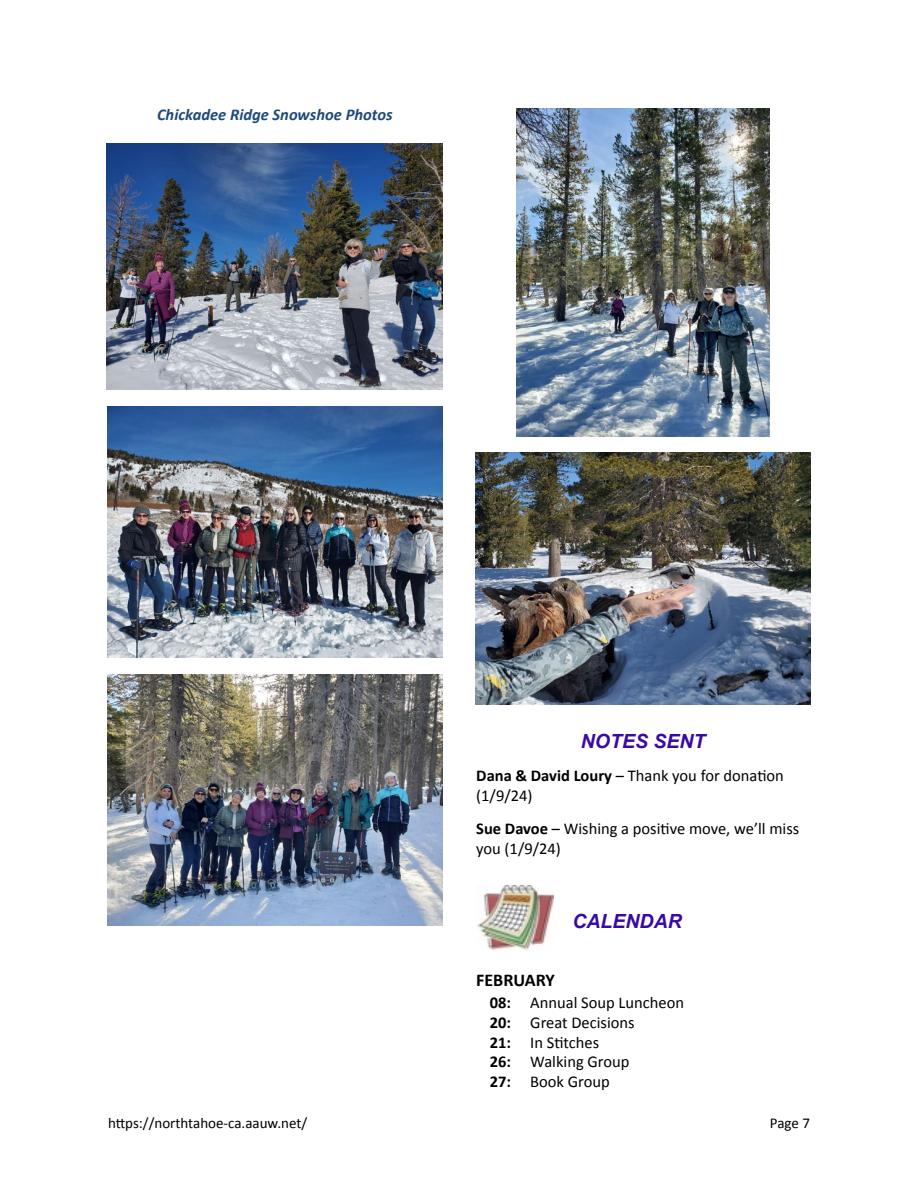
<style>
.page{position:relative;width:918px;height:1188px;background:#fff}
.page>*{position:absolute;margin:0;border:0;box-sizing:border-box;transform-origin:0 0}
.Author{font:italic 700 19.5px "Arial";color:#3809a5}
.Subhead{font:italic 700 19.5px "Arial";color:#3809a5}
.Body_Copy{font:700 18px "Calibri";color:#000}
.Body_Copy-2{font:16.5px/19.8px "Calibri";color:#000}
.Author-2{font:italic 700 16.5px "Calibri";color:#1f497d}
.t1{font:15px "Calibri";color:#000}
.s1{font-weight:700}
</style>
<div class="page">
<img style="left:517px;top:108px;width:253px;height:328px">
<img style="left:475px;top:453px;width:336px;height:251px">
<img style="left:476px;top:885px;width:78px;height:65px">
<img style="left:107px;top:144px;width:336px;height:245px">
<img style="left:107px;top:406px;width:336px;height:252px">
<img style="left:107px;top:674px;width:336px;height:252px">
<p class="Author-2" style="left:157px;top:105px;width:237px">Chickadee Ridge Snowshoe Photos</p>
<p class="Author" style="left:581px;top:728px;width:126px">NOTES SENT</p>
<p class="Body_Copy-2" style="left:476px;top:765px;width:309px"><span class="s1">Dana &amp; David Loury</span> – Thank you for donation (1/9/24)</p>
<p class="Body_Copy-2" style="left:476px;top:818px;width:325px"><span class="s1">Sue Davoe</span> – Wishing a positive move, we’ll miss you (1/9/24)</p>
<p class="Subhead" style="left:572px;top:908px;width:111px">CALENDAR</p>
<p class="Body_Copy" style="left:476px;top:968px;width:80px">FEBRUARY</p>
<p class="Body_Copy-2" style="left:490px;top:992px;width:196px"><span class="s1">08:</span> Annual Soup Luncheon</p>
<p class="Body_Copy-2" style="left:490px;top:1012px;width:146px"><span class="s1">20:</span> Great Decisions</p>
<p class="Body_Copy-2" style="left:490px;top:1031px;width:111px"><span class="s1">21:</span> In Stitches</p>
<p class="Body_Copy-2" style="left:490px;top:1051px;width:141px"><span class="s1">26:</span> Walking Group</p>
<p class="Body_Copy-2" style="left:490px;top:1071px;width:122px"><span class="s1">27:</span> Book Group</p>
<p class="t1" style="left:108px;top:1114px;width:201px">https://northtahoe-ca.aauw.net/</p>
<p class="t1" style="left:770px;top:1114px;width:42px">Page 7</p>
</div>
